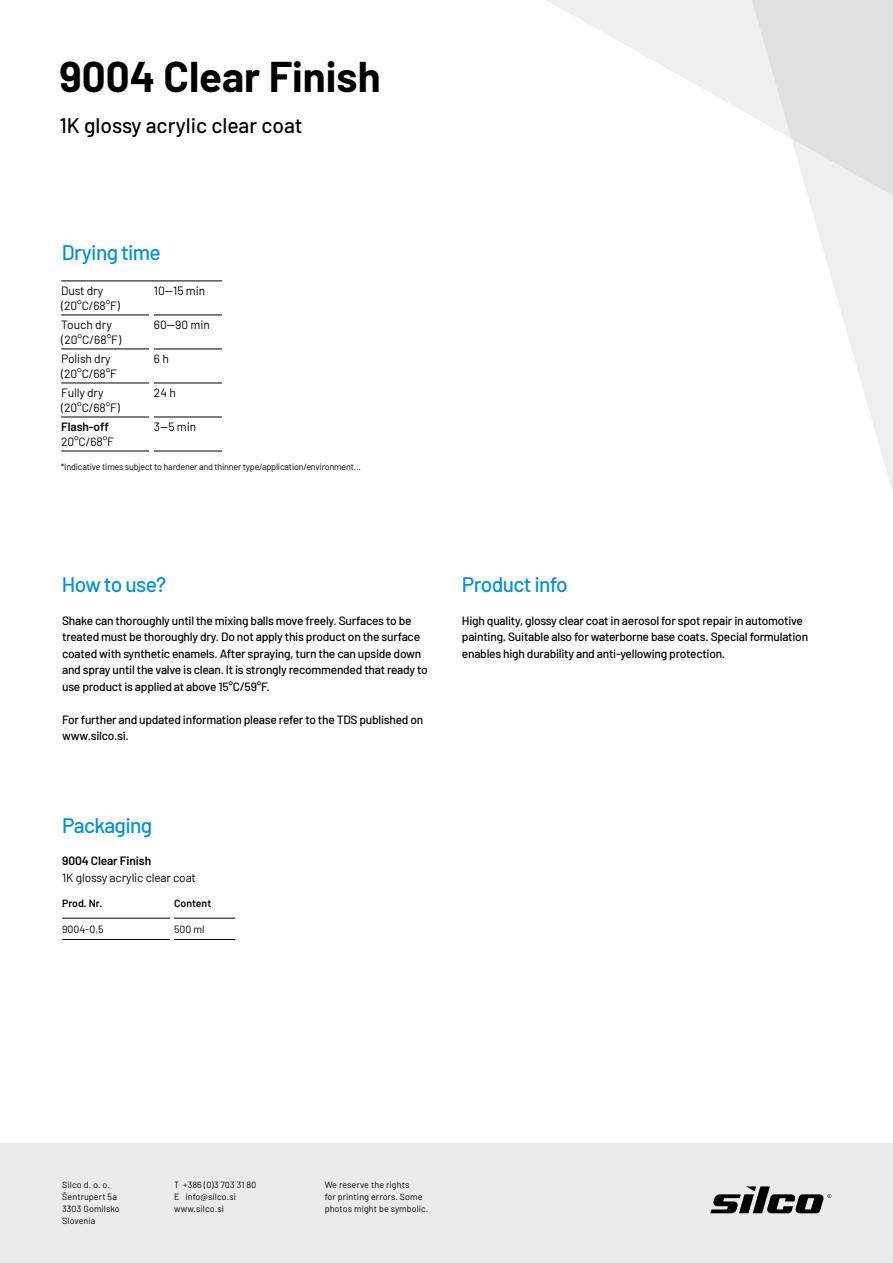
<style>
.page{position:relative;width:893px;height:1263px;background:#fff}
.page>*{position:absolute;margin:0;border:0;box-sizing:border-box;transform-origin:0 0}
.t1{font:700 42px "Barlow";color:#000}
.t2{font:500 21px "Barlow";letter-spacing:-.03em;color:#0091d1}
.t3{font:500 21px "Barlow";color:#000}
.t4{font:500 12px/16.5px "Barlow";letter-spacing:-.02em;color:#000}
.t5{font:12px/15px "Barlow";letter-spacing:-.01em;color:#000}
.t6{font:600 12px "Barlow";letter-spacing:-.01em;color:#000}
.t7{font:600 10.5px "Barlow";color:#000}
.t8{font:10.5px "Barlow";color:#000}
.t9{font:9px/12px "Barlow";letter-spacing:.005em;color:#000}
.t10{font:9px "Barlow";letter-spacing:-.02em;color:#000}
</style>
<div class="page">
<svg style="left:547px;top:0;width:204px;height:115px;fill:#efeff0"></svg>
<svg style="left:751px;top:0;width:142px;height:491px"></svg>
<div style="left:0;top:1143px;width:893px;height:120px;background:#ebebec"></div>
<svg style="left:710px;top:1186px;width:121px;height:27px"></svg>
<hr style="left:62px;top:918px;width:112px;height:1px;background:#000">
<hr style="left:174px;top:918px;width:61px;height:1px;background:#000">
<hr style="left:62px;top:939px;width:112px;height:1px;background:#000">
<hr style="left:174px;top:939px;width:61px;height:1px;background:#000">
<hr style="left:170px;top:897px;width:4px;height:87px;background:#fff">
<hr style="left:61px;top:281px;width:93px;height:1px;background:#000">
<hr style="left:154px;top:281px;width:68px;height:1px;background:#000">
<hr style="left:61px;top:315px;width:93px;height:1px;background:#000">
<hr style="left:154px;top:315px;width:68px;height:1px;background:#000">
<hr style="left:61px;top:349px;width:93px;height:1px;background:#000">
<hr style="left:154px;top:349px;width:68px;height:1px;background:#000">
<hr style="left:61px;top:383px;width:93px;height:1px;background:#000">
<hr style="left:154px;top:383px;width:68px;height:1px;background:#000">
<hr style="left:61px;top:417px;width:93px;height:1px;background:#000">
<hr style="left:154px;top:417px;width:68px;height:1px;background:#000">
<hr style="left:61px;top:451px;width:93px;height:1px;background:#000">
<hr style="left:154px;top:451px;width:68px;height:1px;background:#000">
<div style="left:149px;top:289px;width:5px;height:168px;background:#fff"></div>
<h1 class="t1" style="left:60px;top:46px;width:323px">9004 Clear Finish</h1>
<h2 class="t3" style="left:60px;top:110px;width:245px">1K glossy acrylic clear coat</h2>
<h2 class="t2" style="left:62px;top:237px;width:100px">Drying time</h2>
<p class="t5" style="left:61px;top:282px;width:60px">Dust dry (20°C/68°F)</p>
<p class="t5" style="left:154px;top:282px;width:53px">10--15 min</p>
<p class="t5" style="left:61px;top:316px;width:61px">Touch dry (20°C/68°F)</p>
<p class="t5" style="left:154px;top:316px;width:58px">60--90 min</p>
<p class="t5" style="left:61px;top:350px;width:57px">Polish dry (20°C/68°F</p>
<p class="t5" style="left:154px;top:350px;width:17px">6 h</p>
<p class="t5" style="left:61px;top:384px;width:60px">Fully dry (20°C/68°F)</p>
<p class="t5" style="left:154px;top:384px;width:23px">24 h</p>
<p class="t6" style="left:61px;top:418px;width:49px">Flash-off</p>
<p class="t5" style="left:61px;top:433px;width:54px">20°C/68°F</p>
<p class="t5" style="left:154px;top:418px;width:44px">3--5 min</p>
<p class="t10" style="left:61px;top:461px;width:302px">*Indicative times subject to hardener and thinner type/application/environment…</p>
<h2 class="t2" style="left:62px;top:569px;width:106px">How to use?</h2>
<p class="t4" style="left:62px;top:611px;width:367px">Shake can thoroughly until the mixing balls move freely. Surfaces to be treated must be thoroughly dry. Do not apply this product on the surface coated with synthetic enamels. After spraying, turn the can upside down and spray until the valve is clean. It is strongly recommended that ready to use product is applied at above 15°C/59°F.</p>
<p class="t4" style="left:62px;top:710px;width:363px">For further and updated information please refer to the TDS published on www.silco.si.</p>
<h2 class="t2" style="left:62px;top:810px;width:92px">Packaging</h2>
<p class="t6" style="left:62px;top:852px;width:91px">9004 Clear Finish</p>
<p class="t5" style="left:62px;top:869px;width:135px">1K glossy acrylic clear coat</p>
<p class="t7" style="left:62px;top:896px;width:42px">Prod. Nr.</p>
<p class="t7" style="left:174px;top:896px;width:39px">Content</p>
<p class="t8" style="left:62px;top:921px;width:43px">9004-0,5</p>
<p class="t8" style="left:174px;top:921px;width:32px">500 ml</p>
<h2 class="t2" style="left:462px;top:569px;width:107px">Product info</h2>
<p class="t4" style="left:462px;top:611px;width:348px">High quality, glossy clear coat in aerosol for spot repair in automotive painting. Suitable also for waterborne base coats. Special formulation enables high durability and anti-yellowing protection.</p>
<p class="t9" style="left:174px;top:1178px;width:84px">T +386 (0)3 703 31 80<br>E info@silco.si www.silco.si</p>
<p class="t9" style="left:62px;top:1178px;width:59px">Silco d. o. o.<br>Šentrupert 5a<br>3303 Gomilsko<br>Slovenia</p>
<p class="t9" style="left:325px;top:1178px;width:105px">We reserve the rights<br>for printing errors. Some photos might be symbolic.</p>
</div>
